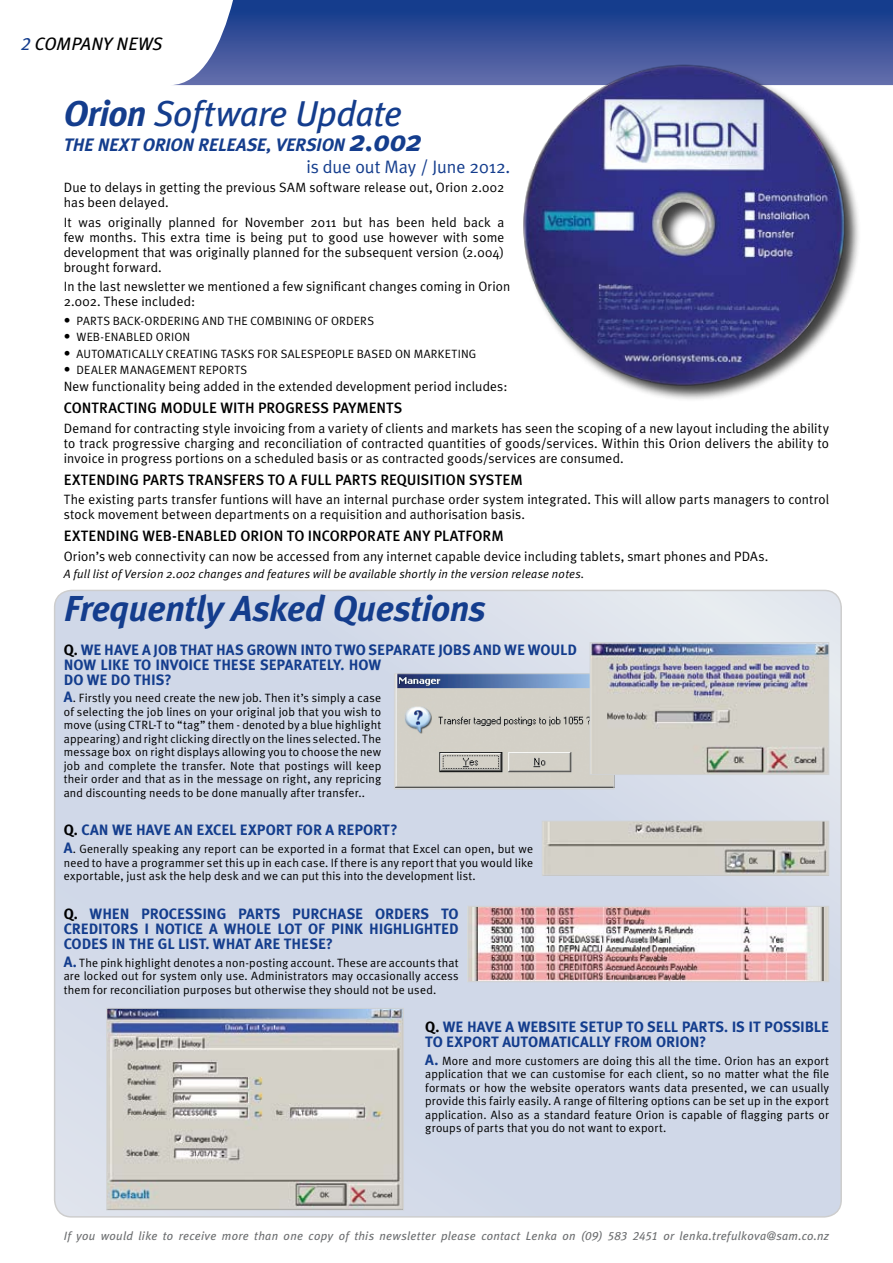
<style>
.page{position:relative;width:893px;height:1263px;background:#fff}
.page>*{position:absolute;margin:0;border:0;box-sizing:border-box;transform-origin:0 0}
.t1{font:italic 700 36px "Meta Plus";letter-spacing:-.01em;color:#143d8d}
.t2{font:italic 36px "Meta Plus";letter-spacing:-.015em;color:#143d8d}
.t3{font:italic 700 18px/22.2px "Meta Plus";letter-spacing:-.015em;color:#143d8d}
.t4{font:italic 18px "Meta Plus";color:#000}
.t5{font:700 15px/15px "Meta Plus";letter-spacing:-.005em;color:#143d8d}
.t6{font:500 15px "Meta Plus";letter-spacing:.005em;color:#000}
.t7{font:13.5px/15px "Meta Plus";letter-spacing:.01em;color:#000}
.t8{font:12px/13.5px "Meta Plus";letter-spacing:.015em;color:#000;text-align:justify}
.t9{font:italic 12px "Meta Plus";letter-spacing:.02em;color:#6d6f71}
.t10{font:italic 12px "Meta Plus";letter-spacing:.02em;color:#000}
.s1{font-family:"Meta Plus Book Caps";color:#143d8d}
.s2{font-weight:700}
.s3{font-size:30px}
.s4{font-weight:400;font-style:normal}
.s5{font-size:13.5px}
.s6{color:#000}
.s7{font-weight:700;font-size:15px;color:#143d8d}
.s8{font-family:"Meta Plus Book Caps"}
</style>
<div class="page">
<svg style="left:174px;top:0;width:719px;height:85px;background:#425b9f"></svg>
<svg style="left:55px;top:590px;width:786px;height:627px;background:#d2d9e8"></svg>
<div style="left:523px;top:64px;width:338px;height:337px;background:#000;opacity:.75"></div>
<img style="left:561px;top:61px;width:119px;height:55px">
<img style="left:108px;top:1010px;width:294px;height:198px">
<div style="left:106px;top:1008px;width:298px;height:202px;border:1px solid #d1d3d4"></div>
<img style="left:544px;top:823px;width:283px;height:50px">
<div style="left:542px;top:821px;width:287px;height:54px;border:1px solid #d1d3d4"></div>
<img style="left:469px;top:908px;width:358px;height:72px">
<div style="left:467px;top:906px;width:362px;height:76px;border:1px solid #d1d3d4"></div>
<img style="left:396px;top:675px;width:216px;height:112px">
<div style="left:394px;top:673px;width:220px;height:116px;border:1px solid #d1d3d4"></div>
<img style="left:592px;top:644px;width:235px;height:129px">
<div style="left:590px;top:642px;width:239px;height:133px;border:1px solid #d1d3d4"></div>
<h2 class="t4" style="left:21px;top:33px;width:143px"><span class="s1">2</span> COMPANY NEWS</h2>
<h1 class="t2" style="left:64px;top:93px;width:340px"><span class="s2">ORION</span> Software Update</h1>
<h2 class="t3" style="left:306px;top:133px;width:205px;text-indent:-243px">THE NEXT ORION RELEASE, VERSION <span class="s3">2.002<br></span><span class="s4">is due out May / June 2012.</span></h2>
<p class="t7" style="left:64px;top:180px;width:442px">Due to delays in getting the previous SAM software release out, Orion 2.002 has been delayed.</p>
<p class="t7" style="left:64px;top:214px;width:442px;text-align:justify">It was originally planned for November 2011 but has been held back a few months. This extra time is being put to good use however with some development that was originally planned for the subsequent version (2.004) brought forward.</p>
<p class="t7" style="left:64px;top:279px;width:448px">In the last newsletter we mentioned a few significant changes coming in Orion<br>2.002. These included:</p>
<p class="t8" style="left:64px;top:313px;width:312px"><span class="s5">•</span> PARTS BACK-ORDERING AND THE COMBINING OF ORDERS</p>
<p class="t8" style="left:64px;top:330px;width:128px"><span class="s5">•</span> WEB-ENABLED ORION</p>
<p class="t8" style="left:64px;top:346px;width:414px"><span class="s5">•</span> AUTOMATICALLY CREATING TASKS FOR SALESPEOPLE BASED ON MARKETING</p>
<p class="t8" style="left:64px;top:363px;width:185px"><span class="s5">•</span> DEALER MANAGEMENT REPORTS</p>
<p class="t7" style="left:64px;top:379px;width:445px">New functionality being added in the extended development period includes:</p>
<p class="t6" style="left:64px;top:399px;width:53px">CONTRACTI</p>
<p class="t6" style="left:138px;top:399px;width:175px">NG MODULE WITH PROGRESS</p>
<p class="t6" style="left:332px;top:399px;width:63px">PAYME NTS</p>
<p class="t7" style="left:64px;top:420px;width:767px;text-align:justify">Demand for contracting style invoicing from a variety of clients and markets has seen the scoping of a new layout including the ability to track progressive charging and reconciliation of contracted quantities of goods/services. Within this Orion delivers the ability to invoice in progress portions on a scheduled basis or as contracted goods/services are consumed.</p>
<p class="t6" style="left:64px;top:471px;width:360px">EXTENDING PARTS TRANSFERS TO A FULL PARTS REQUISITI</p>
<p class="t6" style="left:446px;top:471px;width:50px">ON SYSTEM</p>
<p class="t7" style="left:64px;top:492px;width:767px">The existing parts transfer funtions will have an internal purchase order system integrated. This will allow parts managers to control stock movement between departments on a requisition and authorisation basis.</p>
<p class="t6" style="left:64px;top:527px;width:322px">EXTENDI NG WEB-ENABLED ORION TO INCORPORATE</p>
<p class="t6" style="left:404px;top:527px;width:100px">ANY PLATFORM</p>
<p class="t7" style="left:64px;top:548px;width:706px">Orion’s web connectivity can now be accessed from any internet capable device including tablets, smart phones and PDAs.</p>
<p class="t10" style="left:64px;top:567px;width:522px">A full list of Version 2.002 changes and features will be available shortly in the version release notes.</p>
<h1 class="t1" style="left:64px;top:587px;width:423px">FREQUENTLY ASKED QUESTIONS</h1>
<p class="t5" style="left:64px;top:642px;width:515px"><span class="s6">Q.</span> WE HAVE A JOB THAT HAS GROWN INTO TWO SEPARATE JOBS AND WE WOULD<br>NOW LIKE TO INVOICE THESE SEPARATELY. H OW<br>DO WE DO THIS?</p>
<p class="t8" style="left:64px;top:691px;width:319px"><span class="s7">A</span>. Firstly you need create the new job. Then it’s simply a case of selecting the job lines on your original job that you wish to move (using CTRL-T to “tag” them - denoted by a blue highlight appearing) and right clicking directly on the lines selected. The message box on right displays allowing you to choose the new job and complete the transfer. Note that postings will keep their order and that as in the message on right, any repricing and discounting needs to be done manually after transfer..</p>
<p class="t5" style="left:64px;top:823px;width:335px"><span class="s6">Q.</span> CAN WE HAVE AN EXCEL EXPORT FOR A REPORT?</p>
<p class="t8" style="left:64px;top:842px;width:471px"><span class="s7">A</span>. Generally speaking any report can be exported in a format that Excel can open, but we need to have a programmer set this up in each case. If there is any report that you would like exportable, just ask the help desk and we can put this into the development list.</p>
<p class="t5" style="left:64px;top:906px;width:396px;text-align:justify"><span class="s6">Q.</span> WHEN PROCESSING PARTS PURCHASE ORDERS TO CREDITORS I NOTICE A WHOLE LOT OF PINK HIGHLIGHTED CODES IN THE GL LIST. WHAT ARE THESE?</p>
<p class="t8" style="left:64px;top:955px;width:396px"><span class="s7">A.</span> The pink highlight denotes a non-posting account. These are accounts that are locked out for system only use. Administrators may occasionally access them for reconciliation purposes but otherwise they should not be used.</p>
<p class="t5" style="left:425px;top:1019px;width:405px"><span class="s6">Q.</span> WE HAVE A WEBSITE SETUP TO SELL PARTS. IS IT POSSIBLE<br>TO EXPORT AUTOMATICALLY FROM ORION?</p>
<p class="t8" style="left:425px;top:1054px;width:405px"><span class="s7">A.</span> More and more customers are doing this all the time. Orion has an export application that we can customise for each client, so no matter what the file formats or how the website operators wants data presented, we can usually provide this fairly easily. A range of filtering options can be set up in the export application. Also as a standard feature Orion is capable of flagging parts or groups of parts that you do not want to export.</p>
<p class="t9" style="left:64px;top:1228px;width:767px">If you would like to receive more than one copy of this newsletter please contact Lenka on <span class="s8">(09) 583 2451</span> or lenka.trefulkova@sam.co.nz</p>
</div>
